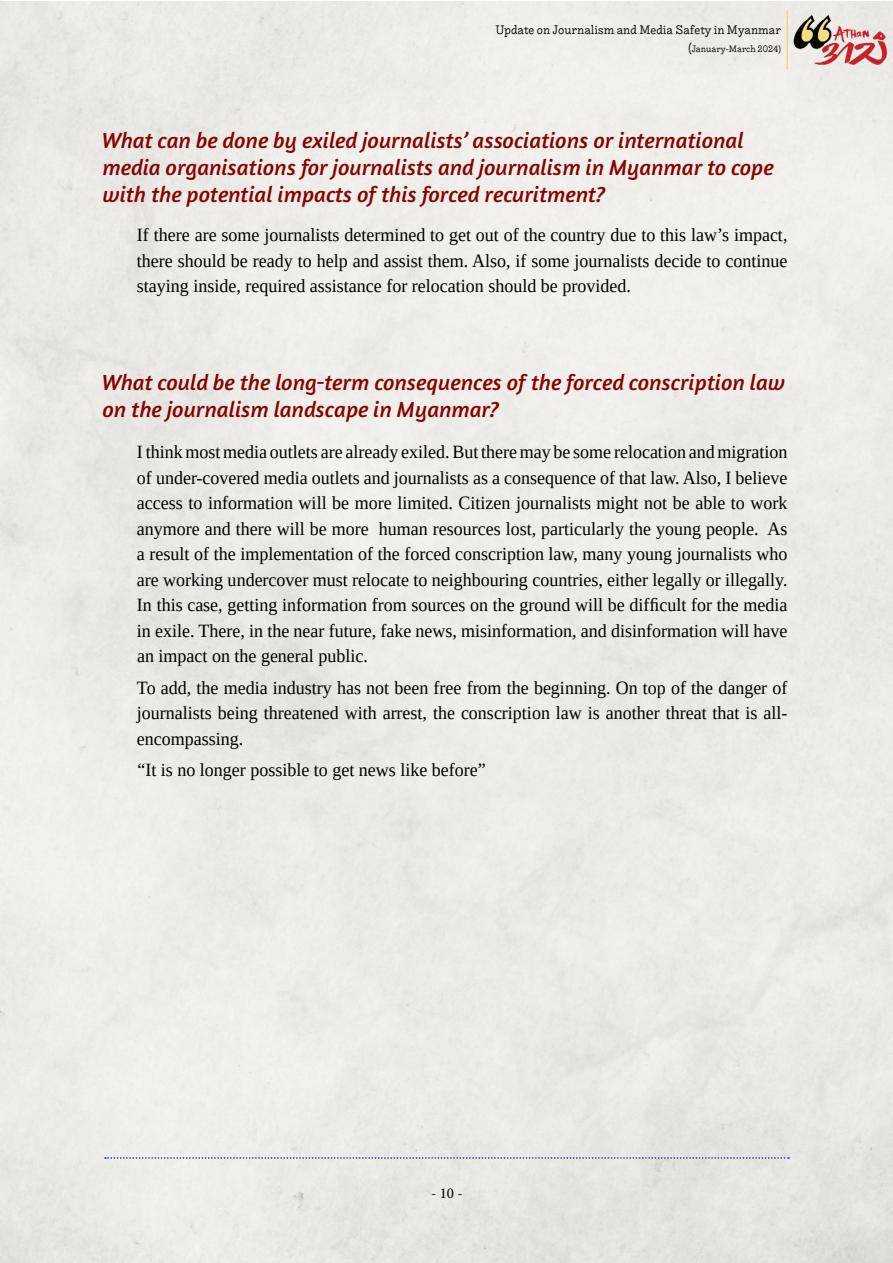
<style>
.page{position:relative;width:893px;height:1263px;background:#fff}
.page>*{position:absolute;margin:0;border:0;box-sizing:border-box;transform-origin:0 0}
.t1{font:italic 22.5px/27px "Amaranth";color:#850000}
.t2{font:18.75px/25.5px "Liberation Serif";color:#000;text-align:justify;scale:.96 1}
.t3{font:15px "Minion Pro";color:#000}
.t4{font:12px "Liebe Ruth";color:#000}
.t5{font:9px "Liebe Ruth";color:#000}
.s1{font-size:12px}
</style>
<div class="page">
<svg style="left:105px;top:1157px;width:684px;height:2px"></svg>
<img style="left:791px;top:10px;width:98px;height:59px">
<hr style="left:786px;top:11px;width:2px;height:58px;background:#f5d586">
<p class="t4" style="left:496px;top:22px;width:287px">Update on Journalism and Media Safety in Myanmar</p>
<p class="t5" style="left:688px;top:43px;width:94px"><span class="s1">(</span>January-March 2024)</p>
<p class="t1" style="left:102px;top:127px;width:673px">What can be done by exiled journalists’ associations or international media organisations for journalists and journalism in Myanmar to cope with the potential impacts of this forced recuritment?</p>
<p class="t2" style="left:137px;top:222px;width:679px">If there are some journalists determined to get out of the country due to this law’s impact, there should be ready to help and assist them. Also, if some journalists decide to continue staying inside, required assistance for relocation should be provided.</p>
<p class="t1" style="left:102px;top:369px;width:684px">What could be the long-term consequences of the forced conscription law on the journalism landscape in Myanmar?</p>
<p class="t2" style="left:137px;top:439px;width:679px">Ithinkmostmedia outlets are already exiled.But theremay be some relocation andmigration of under-covered media outlets and journalists as a consequence of that law. Also, I believe access to information will be more limited. Citizen journalists might not be able to work anymore and there will be more human resources lost, particularly the young people. As a result of the implementation of the forced conscription law, many young journalists who are working undercover must relocate to neighbouring countries, either legally or illegally.<br>In this case, getting information from sources on the ground will be difficult for the media in exile. There, in the near future, fake news, misinformation, and disinformation will have an impact on the general public.</p>
<p class="t2" style="left:137px;top:674px;width:679px">To add, the media industry has not been free from the beginning. On top of the danger of journalists being threatened with arrest, the conscription law is another threat that is all&shy;encompassing.</p>
<p class="t2" style="left:137px;top:756px;width:364px">“It is no longer possible to get news like before”</p>
<p class="t3" style="left:431px;top:1183px;width:33px">- 10 -</p>
</div>
